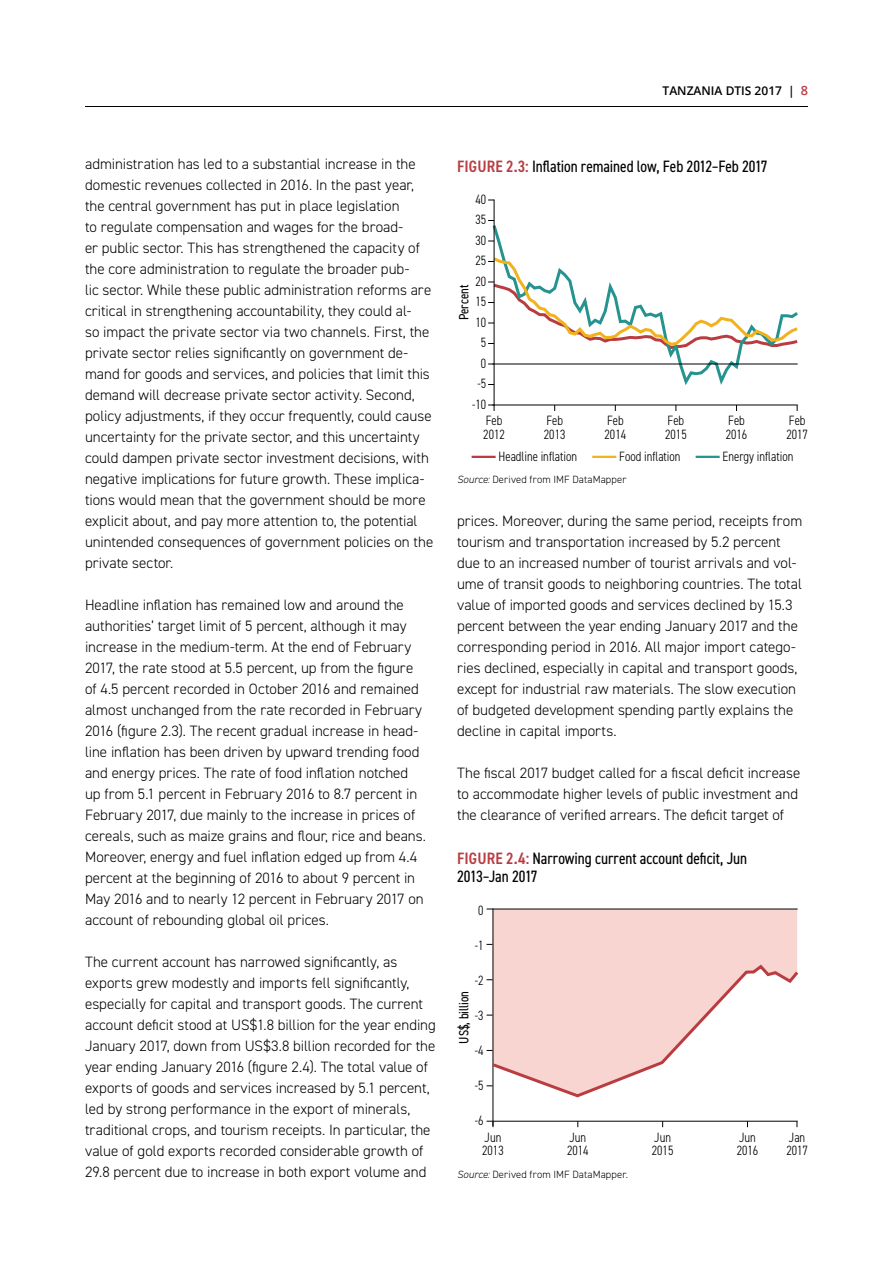
<style>
.page{position:relative;width:893px;height:1263px;background:#fff}
.page>*{position:absolute;margin:0;border:0;box-sizing:border-box;transform-origin:0 0}
.t1{font:condensed 16.5px/18px "DIN2014";letter-spacing:-.005em;color:#000}
.t2{font:300 15px/21px "DIN2014";color:#000}
.t3{font:300 condensed 13.5px/13.5px "DIN2014";color:#000}
.t4{font:condensed 13.5px "DIN2014";color:#000}
.t5{font:600 12px "Open Sans";color:#000}
.t6{font:300 10.5px "DIN2014";letter-spacing:.015em;color:#000}
.s1{font-size:12.75px;color:#b93c41}
.s2{font-weight:600;color:#b93c41}
.s3{font-style:italic}
</style>
<div class="page">
<hr style="left:85px;top:106px;width:723px;height:1px;background:#000">
<div style="left:494px;top:910px;width:303px;height:52px;background:#f8d5d1"></div>
<hr style="left:493px;top:909px;width:304px;height:1px;background:#000">
<hr style="left:493px;top:909px;width:1px;height:216px;background:#000">
<hr style="left:493px;top:1121px;width:304px;height:1px;background:#000">
<svg style="left:487px;top:1121px;width:7px;height:6px"></svg>
<svg style="left:487px;top:962px;width:312px;height:137px"></svg>
<svg style="left:491px;top:223px;width:307px;height:166px"></svg>
<hr style="left:494px;top:200px;width:1px;height:205px;background:#000">
<hr style="left:493px;top:405px;width:304px;height:1px;background:#000">
<svg style="left:488px;top:256px;width:310px;height:95px"></svg>
<svg style="left:488px;top:405px;width:7px;height:6px"></svg>
<hr style="left:472px;top:456px;width:24px;height:2px;background:#b93c41">
<hr style="left:592px;top:456px;width:24px;height:2px;background:#f1b31d">
<hr style="left:696px;top:456px;width:24px;height:2px;background:#259390">
<hr style="left:493px;top:364px;width:304px;height:1px;background:#000">
<p class="t5" style="left:663px;top:82px;width:9px">TAN</p>
<p class="t5" style="left:687px;top:82px;width:16px">ZANIA</p>
<p class="t5" style="left:726px;top:82px;width:84px">DTIS 2017 | <span class="s1">8</span></p>
<p class="t2" style="left:85px;top:154px;width:350px">administration has led to a substantial increase in the domestic revenues collected in 2016. In the past year, the central government has put in place legislation<br>to regulate compensation and wages for the broad-<br>er public sector. This has strengthened the capacity of the core administration to regulate the broader pub-<br>lic sector. While these public administration reforms are critical in strengthening accountability, they could al-<br>so impact the private sector via two channels. First, the private sector relies significantly on government de&shy;mand for goods and services, and policies that limit this demand will decrease private sector activity. Second, policy adjustments, if they occur frequently, could cause uncertainty for the private sector, and this uncertainty could dampen private sector investment decisions, with negative implications for future growth. These implica&shy;tions would mean that the government should be more explicit about, and pay more attention to, the potential unintended consequences of government policies on the private sector.</p>
<p class="t2" style="left:85px;top:595px;width:342px">Headline inflation has remained low and around the authorities’ target limit of 5 percent, although it may increase in the medium-term. At the end of February 2017, the rate stood at 5.5 percent, up from the figure of 4.5 percent recorded in October 2016 and remained almost unchanged from the rate recorded in February 2016 (figure 2.3). The recent gradual increase in head&shy;line inflation has been driven by upward trending food and energy prices. The rate of food inflation notched up from 5.1 percent in February 2016 to 8.7 percent in February 2017, due mainly to the increase in prices of cereals, such as maize grains and flour, rice and beans.<br>Moreover, energy and fuel inflation edged up from 4.4 percent at the beginning of 2016 to about 9 percent in May 2016 and to nearly 12 percent in February 2017 on account of rebounding global oil prices.</p>
<p class="t2" style="left:85px;top:952px;width:352px">The current account has narrowed significantly, as exports grew modestly and imports fell significantly, especially for capital and transport goods. The current account deficit stood at US$1.8 billion for the year ending January 2017, down from US$3.8 billion recorded for the year ending January 2016 (figure 2.4). The total value of exports of goods and services increased by 5.1 percent, led by strong performance in the export of minerals, traditional crops, and tourism receipts. In particular, the value of gold exports recorded considerable growth of 29.8 percent due to increase in both export volume and</p>
<p class="t1" style="left:457px;top:156px;width:312px"><span class="s2">FIGURE 2.3:</span> Inflation remained low, Feb 2012–Feb 2017</p>
<p class="t3" style="left:475px;top:193px;width:12px">40</p>
<p class="t3" style="left:475px;top:213px;width:12px">35</p>
<p class="t3" style="left:475px;top:234px;width:12px">30</p>
<p class="t3" style="left:475px;top:254px;width:12px">25</p>
<p class="t3" style="left:475px;top:274px;width:12px">20</p>
<p class="t4" style="left:455px;top:320px;width:37px;rotate:-90deg">Percent</p>
<p class="t3" style="left:475px;top:295px;width:12px">15</p>
<p class="t3" style="left:475px;top:315px;width:12px">10</p>
<p class="t3" style="left:481px;top:336px;width:7px">5</p>
<p class="t3" style="left:481px;top:356px;width:7px">0</p>
<p class="t3" style="left:477px;top:377px;width:10px">-5</p>
<p class="t3" style="left:472px;top:397px;width:16px">-10</p>
<p class="t3" style="left:483px;top:414px;width:23px">Feb<br>2012</p>
<p class="t3" style="left:544px;top:414px;width:23px">Feb<br>2013</p>
<p class="t3" style="left:604px;top:414px;width:23px">Feb<br>2014</p>
<p class="t3" style="left:665px;top:414px;width:23px">Feb<br>2015</p>
<p class="t3" style="left:726px;top:414px;width:23px">Feb<br>2016</p>
<p class="t3" style="left:786px;top:414px;width:23px">Feb<br>2017</p>
<p class="t3" style="left:499px;top:449px;width:80px">Headline inflation</p>
<p class="t3" style="left:619px;top:449px;width:63px">Food inflation</p>
<p class="t3" style="left:723px;top:449px;width:72px">Energy inflation</p>
<p class="t6" style="left:457px;top:473px;width:171px"><span class="s3">Source:</span> Derived from IMF DataMapper</p>
<p class="t2" style="left:457px;top:511px;width:347px">prices. Moreover, during the same period, receipts from tourism and transportation increased by 5.2 percent due to an increased number of tourist arrivals and vol&shy;ume of transit goods to neighboring countries. The total value of imported goods and services declined by 15.3 percent between the year ending January 2017 and the corresponding period in 2016. All major import catego&shy;ries declined, especially in capital and transport goods, except for industrial raw materials. The slow execution of budgeted development spending partly explains the decline in capital imports.</p>
<p class="t2" style="left:457px;top:763px;width:345px">The fiscal 2017 budget called for a fiscal deficit increase to accommodate higher levels of public investment and the clearance of verified arrears. The deficit target of</p>
<p class="t1" style="left:457px;top:849px;width:292px"><span class="s2">FIGURE 2.4:</span> Narrowing current account deficit, Jun<br>2013–Jan 2017</p>
<p class="t3" style="left:478px;top:904px;width:7px">0</p>
<p class="t3" style="left:475px;top:939px;width:10px">-1</p>
<p class="t3" style="left:475px;top:974px;width:10px">-2</p>
<p class="t3" style="left:475px;top:1009px;width:10px">-3</p>
<p class="t3" style="left:475px;top:1044px;width:10px">-4</p>
<p class="t3" style="left:475px;top:1079px;width:10px">-5</p>
<p class="t3" style="left:475px;top:1114px;width:10px">-6</p>
<p class="t4" style="left:455px;top:1044px;width:54px;rotate:-90deg">US$, billion</p>
<p class="t3" style="left:482px;top:1130px;width:23px">Jun<br>2013</p>
<p class="t3" style="left:567px;top:1130px;width:23px">Jun<br>2014</p>
<p class="t3" style="left:652px;top:1130px;width:23px">Jun<br>2015</p>
<p class="t3" style="left:737px;top:1130px;width:23px">Jun<br>2016</p>
<p class="t3" style="left:786px;top:1130px;width:23px">Jan<br>2017</p>
<p class="t6" style="left:457px;top:1168px;width:172px"><span class="s3">Source:</span> Derived from IMF DataMapper.</p>
</div>
